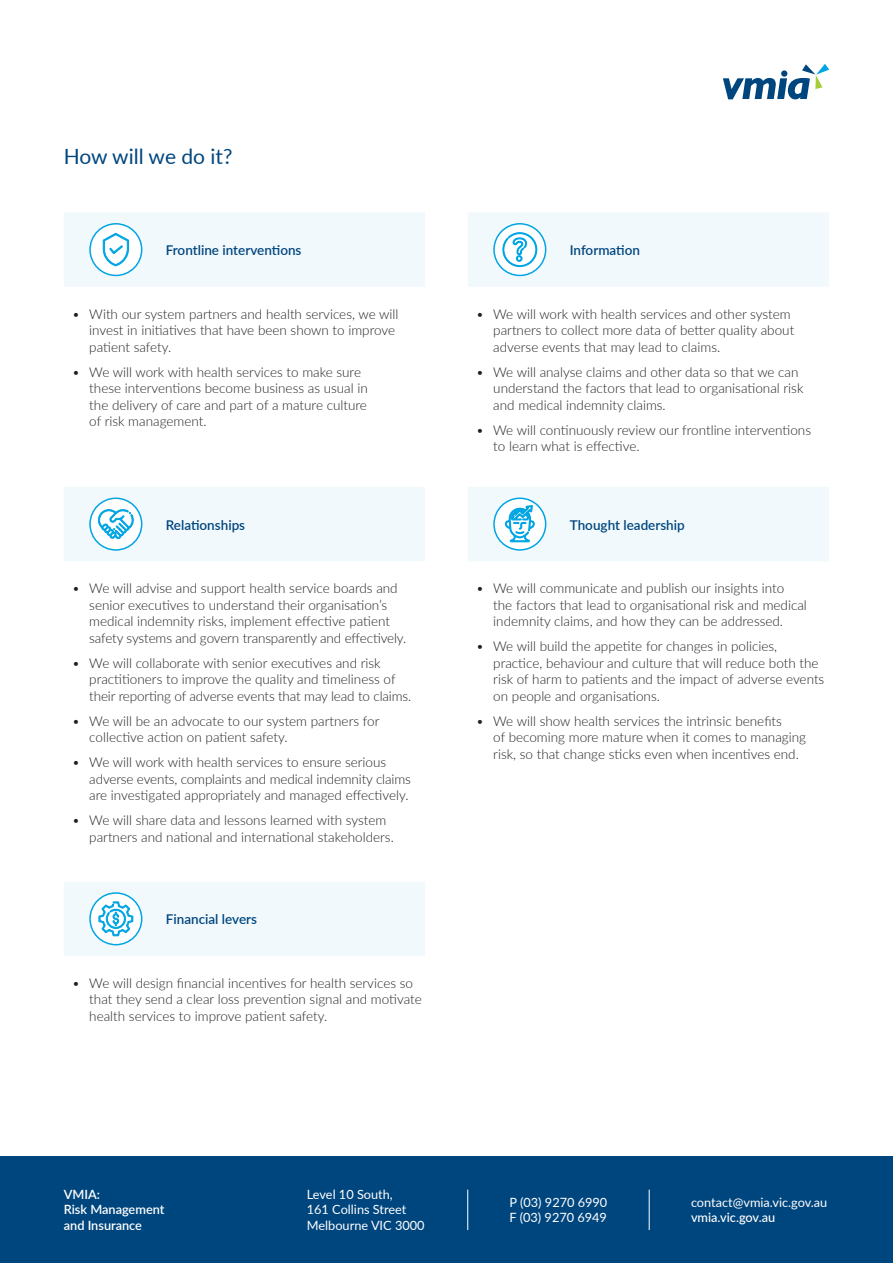
<style>
.page{position:relative;width:893px;height:1263px;background:#fff}
.page>*{position:absolute;margin:0;border:0;box-sizing:border-box;transform-origin:0 0}
.t1{font:21px "Lato";color:#00467e}
.t2{font:300 13.5px/16.5px "Lato";color:#231f20}
.t3{font:600 13.5px "Lato";color:#00467e}
.t4{font:12.75px/15.3px "Lato";color:#fff}
.t5{font:600 12.75px/15.3px "Lato";color:#fff}
.t6{font:500 12.75px "Lato";color:#fff}
</style>
<div class="page">
<svg style="left:64px;top:213px;width:361px;height:74px"></svg>
<div style="left:89px;top:223px;width:53px;height:53px;border:2px solid #00a5e3;border-radius:50%"></div>
<svg style="left:64px;top:487px;width:361px;height:74px"></svg>
<div style="left:89px;top:497px;width:53px;height:54px;border:2px solid #00a5e3;border-radius:50%"></div>
<svg style="left:64px;top:882px;width:361px;height:74px"></svg>
<div style="left:89px;top:892px;width:53px;height:53px;border:2px solid #00a5e3;border-radius:50%"></div>
<svg style="left:468px;top:213px;width:361px;height:74px"></svg>
<div style="left:493px;top:223px;width:53px;height:53px;border:2px solid #00a5e3;border-radius:50%"></div>
<svg style="left:468px;top:487px;width:361px;height:74px"></svg>
<div style="left:493px;top:497px;width:53px;height:54px;border:2px solid #00a5e3;border-radius:50%"></div>
<svg style="left:723px;top:64px;width:106px;height:35px"></svg>
<div style="left:0;top:1157px;width:893px;height:106px;background:#00467e"></div>
<hr style="left:467px;top:1189px;width:1px;height:41px;background:#fff">
<hr style="left:649px;top:1189px;width:1px;height:41px;background:#fff">
<h1 class="t1" style="left:64px;top:141px;width:170px">How will we do it?</h1>
<p class="t3" style="left:166px;top:240px;width:137px">Frontline interventions</p>
<p class="t2" style="left:89px;top:305px;width:311px;text-indent:-17px">• With our system partners and health services, we will invest in initiatives that have been shown to improve patient safety.</p>
<p class="t2" style="left:89px;top:363px;width:280px;text-indent:-17px">• We will work with health services to make sure these interventions become business as usual in the delivery of care and part of a mature culture of risk management.</p>
<p class="t3" style="left:166px;top:515px;width:81px">Relationships</p>
<p class="t2" style="left:89px;top:579px;width:318px;text-indent:-17px">• We will advise and support health service boards and senior executives to understand their organisation’s medical indemnity risks, implement effective patient safety systems and govern transparently and effectively.</p>
<p class="t2" style="left:89px;top:654px;width:323px;text-indent:-17px">• We will collaborate with senior executives and risk practitioners to improve the quality and timeliness of their reporting of adverse events that may lead to claims.</p>
<p class="t2" style="left:89px;top:712px;width:292px;text-indent:-17px">• We will be an advocate to our system partners for collective action on patient safety.</p>
<p class="t2" style="left:89px;top:753px;width:323px;text-indent:-17px">• We will work with health services to ensure serious adverse events, complaints and medical indemnity claims are investigated appropriately and managed effectively.</p>
<p class="t2" style="left:89px;top:811px;width:306px;text-indent:-17px">• We will share data and lessons learned with system partners and national and international stakeholders.</p>
<p class="t3" style="left:166px;top:909px;width:93px">Financial levers</p>
<p class="t2" style="left:89px;top:974px;width:334px;text-indent:-17px">• We will design financial incentives for health services so that they send a clear loss prevention signal and motivate health services to improve patient safety.</p>
<p class="t3" style="left:570px;top:240px;width:72px">Information</p>
<p class="t2" style="left:493px;top:305px;width:302px;text-indent:-17px">• We will work with health services and other system partners to collect more data of better quality about adverse events that may lead to claims.</p>
<p class="t2" style="left:493px;top:363px;width:312px;text-indent:-17px">• We will analyse claims and other data so that we can understand the factors that lead to organisational risk and medical indemnity claims.</p>
<p class="t2" style="left:493px;top:421px;width:319px;text-indent:-17px">• We will continuously review our frontline interventions to learn what is effective.</p>
<p class="t3" style="left:570px;top:515px;width:116px">Thought leadership</p>
<p class="t2" style="left:493px;top:579px;width:315px;text-indent:-17px">• We will communicate and publish our insights into<br>the factors that lead to organisational risk and medical indemnity claims, and how they can be addressed.</p>
<p class="t2" style="left:493px;top:637px;width:333px;text-indent:-17px">• We will build the appetite for changes in policies, practice, behaviour and culture that will reduce both the risk of harm to patients and the impact of adverse events on people and organisations.</p>
<p class="t2" style="left:493px;top:712px;width:314px;text-indent:-17px">• We will show health services the intrinsic benefits<br>of becoming more mature when it comes to managing risk, so that change sticks even when incentives end.</p>
<p class="t5" style="left:64px;top:1186px;width:102px">VMIA:<br>Risk Management and Insurance</p>
<p class="t4" style="left:307px;top:1186px;width:119px">Level 10 South,<br>161 Collins Street<br>Melbourne VIC 3000</p>
<p class="t4" style="left:510px;top:1194px;width:99px">P (03) 9270 6990<br>F (03) 9270 6949</p>
<p class="t4" style="left:691px;top:1194px;width:138px">contact@vmia.vic.gov.au</p>
<p class="t6" style="left:691px;top:1208px;width:86px">vmia.vic.gov.au</p>
</div>
